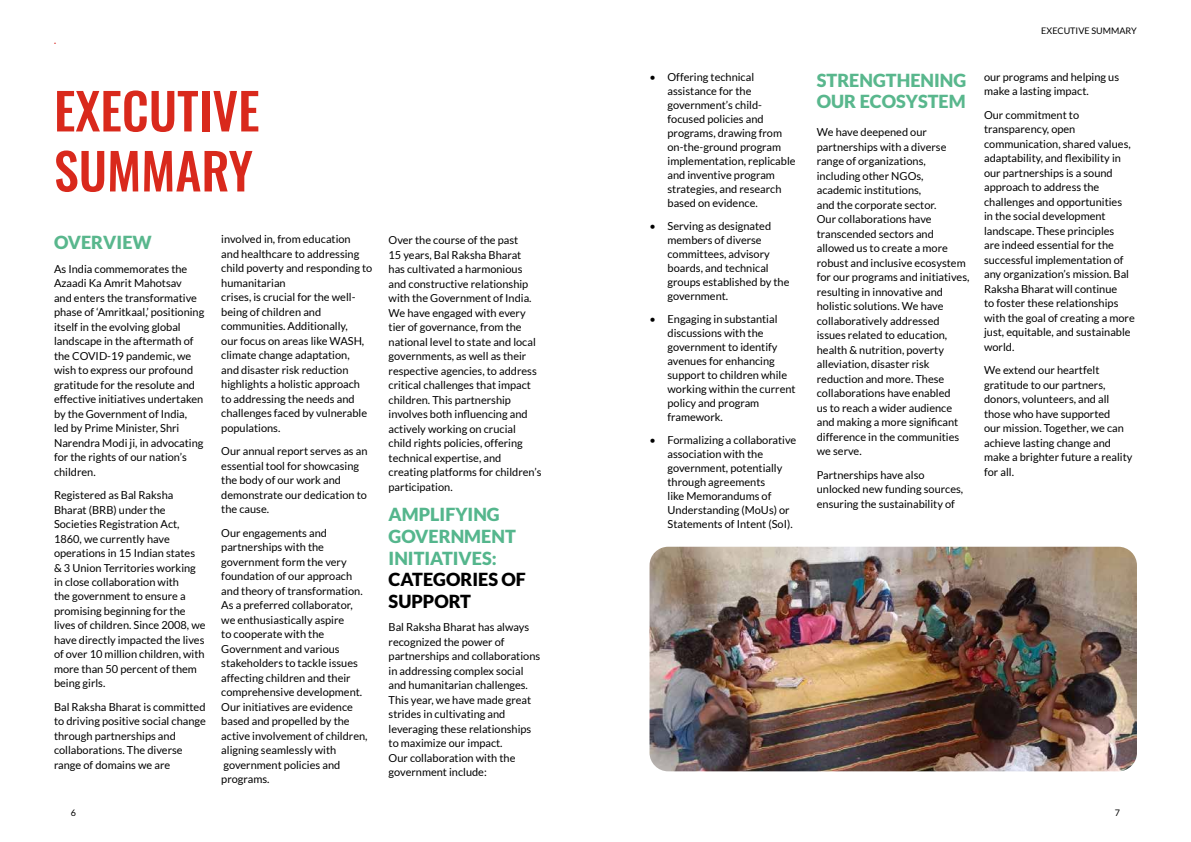
<style>
.page{position:relative;width:1191px;height:842px;background:#fff}
.page>*{position:absolute;margin:0;border:0;box-sizing:border-box;transform-origin:0 0}
.t1{font:500 50px/60px "Oswald";color:#d9291c}
.t2{font:900 18px/21.6px "Lato";color:#59b78d}
.t3{font:900 18px/21.6px "Lato";color:#55b68d}
.t4{font:900 18px/21.6px "Lato";color:#000}
.t5{font:11px/14.5px "Lato";color:#000}
.t6{font:9px "Lato";color:#000}
.t7{font:700 9px "Lato";color:#d92b27}
</style>
<div class="page">
<img style="left:649px;top:547px;width:488px;height:224px">
<p class="t7" style="left:54px;top:35px;width:4px">.</p>
<h1 class="t1" style="left:54px;top:84px;width:207px">EXECUTIVE<br>SUMMARY</h1>
<h2 class="t2" style="left:54px;top:231px;width:99px">OVERVIEW</h2>
<p class="t5" style="left:54px;top:261px;width:152px">As India commemorates the<br>Azaadi Ka Amrit Mahotsav<br>and enters the transformative phase of ‘Amritkaal,’ positioning itself in the evolving global landscape in the aftermath of the COVID-19 pandemic, we wish to express our profound gratitude for the resolute and effective initiatives undertaken by the Government of India, led by Prime Minister, Shri<br>Narendra Modi ji, in advocating for the rights of our nation’s children.</p>
<p class="t5" style="left:54px;top:488px;width:153px">Registered as Bal Raksha<br>Bharat (BRB) under the<br>Societies Registration Act,<br>1860, we currently have operations in 15 Indian states &amp; 3 Union Territories working in close collaboration with<br>the government to ensure a promising beginning for the lives of children. Since 2008, we have directly impacted the lives of over 10 million children, with more than 50 percent of them being girls.</p>
<p class="t5" style="left:54px;top:700px;width:153px">Bal Raksha Bharat is committed to driving positive social change through partnerships and collaborations. The diverse range of domains we are</p>
<p class="t5" style="left:221px;top:232px;width:153px">involved in, from education<br>and healthcare to addressing child poverty and responding to humanitarian<br>crises, is crucial for the well&shy;being of children and communities. Additionally,<br>our focus on areas like WASH, climate change adaptation,<br>and disaster risk reduction highlights a holistic approach to addressing the needs and challenges faced by vulnerable populations.</p>
<p class="t5" style="left:221px;top:444px;width:148px">Our annual report serves as an essential tool for showcasing the body of our work and demonstrate our dedication to the cause.</p>
<p class="t5" style="left:221px;top:525px;width:148px">Our engagements and partnerships with the government form the very foundation of our approach and theory of transformation.<br>As a preferred collaborator, we enthusiastically aspire<br>to cooperate with the<br>Government and various stakeholders to tackle issues affecting children and their comprehensive development.<br>Our initiatives are evidence based and propelled by the active involvement of children, aligning seamlessly with government policies and programs.</p>
<p class="t5" style="left:388px;top:233px;width:154px">Over the course of the past<br>15 years, Bal Raksha Bharat<br>has cultivated a harmonious and constructive relationship with the Government of India.<br>We have engaged with every tier of governance, from the national level to state and local governments, as well as their respective agencies, to address critical challenges that impact children. This partnership involves both influencing and actively working on crucial child rights policies, offering technical expertise, and creating platforms for children’s participation.</p>
<h2 class="t3" style="left:388px;top:503px;width:129px">AMPLIFYING<br>GOVERNMENT<br>INITIATIVES:</h2>
<h2 class="t4" style="left:388px;top:568px;width:139px">CATEGORIES OF<br>SUPPORT</h2>
<p class="t5" style="left:388px;top:620px;width:153px">Bal Raksha Bharat has always recognized the power of partnerships and collaborations in addressing complex social and humanitarian challenges.<br>This year, we have made great strides in cultivating and leveraging these relationships to maximize our impact.<br>Our collaboration with the government include:</p>
<p class="t5" style="left:667px;top:70px;width:130px;line-height:14px;text-indent:-18px">• Offering technical assistance for the government’s child&shy;focused policies and programs, drawing from on-the-ground program implementation, replicable and inventive program strategies, and research based on evidence.</p>
<p class="t5" style="left:667px;top:219px;width:123px;line-height:14px;text-indent:-18px">• Serving as designated members of diverse committees, advisory boards, and technical groups established by the government.</p>
<p class="t5" style="left:667px;top:312px;width:130px;line-height:14px;text-indent:-18px">• Engaging in substantial discussions with the government to identify avenues for enhancing support to children while working within the current policy and program framework.</p>
<p class="t5" style="left:667px;top:433px;width:130px;line-height:14px;text-indent:-18px">• Formalizing a collaborative association with the government, potentially through agreements<br>like Memorandums of<br>Understanding (MoUs) or<br>Statements of Intent (SoI).</p>
<p class="t6" style="left:1041px;top:25px;width:97px">EXECUTIVE SUMMARY</p>
<h2 class="t2" style="left:817px;top:69px;width:151px">STRENGTHENING<br>OUR ECOSYSTEM</h2>
<p class="t5" style="left:817px;top:125px;width:154px">We have deepened our partnerships with a diverse range of organizations, including other NGOs, academic institutions,<br>and the corporate sector.<br>Our collaborations have transcended sectors and allowed us to create a more robust and inclusive ecosystem for our programs and initiatives, resulting in innovative and holistic solutions. We have collaboratively addressed issues related to education, health &amp; nutrition, poverty alleviation, disaster risk reduction and more. These collaborations have enabled<br>us to reach a wider audience and making a more significant difference in the communities we serve.</p>
<p class="t5" style="left:817px;top:467px;width:148px">Partnerships have also unlocked new funding sources, ensuring the sustainability of</p>
<p class="t5" style="left:984px;top:70px;width:137px">our programs and helping us make a lasting impact.</p>
<p class="t5" style="left:984px;top:107px;width:152px">Our commitment to transparency, open communication, shared values, adaptability, and flexibility in our partnerships is a sound approach to address the challenges and opportunities<br>in the social development landscape. These principles<br>are indeed essential for the successful implementation of any organization’s mission. Bal<br>Raksha Bharat will continue<br>to foster these relationships with the goal of creating a more just, equitable, and sustainable world.</p>
<p class="t5" style="left:984px;top:363px;width:150px">We extend our heartfelt gratitude to our partners, donors, volunteers, and all those who have supported<br>our mission. Together, we can achieve lasting change and make a brighter future a reality for all.</p>
<p class="t6" style="left:71px;top:808px;width:7px">6</p>
<p class="t6" style="left:1114px;top:808px;width:7px">7</p>
</div>
